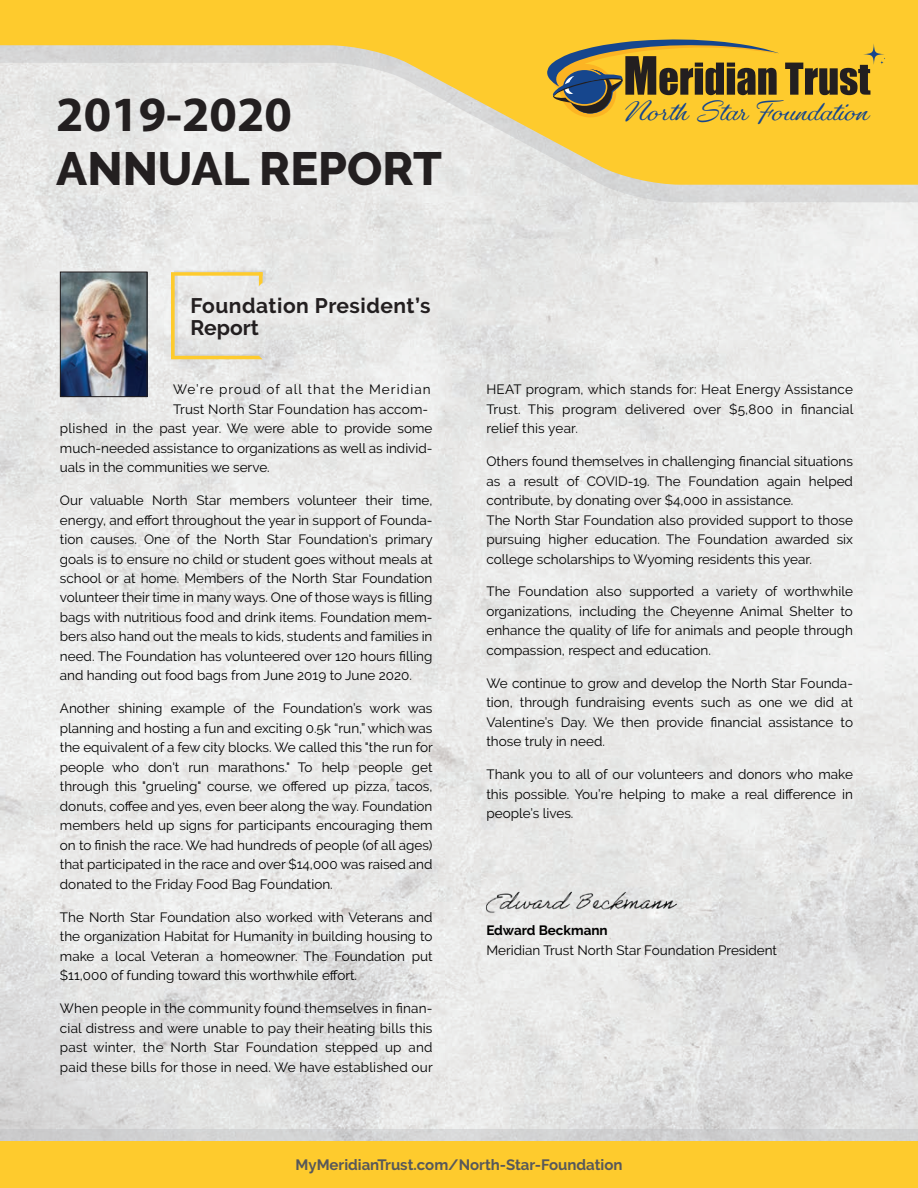
<style>
.page{position:relative;width:918px;height:1188px;background:#fff}
.page>*{position:absolute;margin:0;border:0;box-sizing:border-box;transform-origin:0 0}
.t1{font:700 49.5px "Myriad Pro";color:#231f20}
.t2{font:800 46.5px "Raleway";color:#231f20}
.t3{font:700 26.4px "Gautreaux";letter-spacing:-.015em;color:#16468d}
.t4{font:700 21px/22.5px "Raleway";letter-spacing:.025em;color:#231f20}
.t5{font:700 15px "Raleway";color:#57585a}
.t6{font:13.5px/19.5px "Raleway";color:#000;text-align:justify}
.t7{font:13.5px "Raleway";letter-spacing:.085em;color:#000}
.t8{font:700 13.5px "Raleway";color:#000}
</style>
<div class="page">
<img style="left:1px;top:202px;width:917px;height:928px">
<svg style="left:0;top:185px;width:918px;height:17px;background:#e2e2e2"></svg>
<div style="left:0;top:1130px;width:918px;height:46px;background:linear-gradient(to right,#d0d1d1,#d2d2d3)"></div>
<div style="left:0;top:1142px;width:918px;height:46px;background:#fecb2d"></div>
<svg style="left:0;top:0;width:918px;height:185px;background:#f1d785"></svg>
<img style="left:477px;top:880px;width:207px;height:36px">
<svg style="left:171px;top:271px;width:95px;height:88px;background:#e9e3d1"></svg>
<img style="left:62px;top:274px;width:83px;height:121px">
<div style="left:60px;top:272px;width:87px;height:125px;border:1px solid #211d1e"></div>
<svg style="left:785px;top:63px;width:85px;height:32px;background:#7b6425"></svg>
<svg style="left:545px;top:39px;width:234px;height:80px;background:#ac9037"></svg>
<svg style="left:863px;top:43px;width:22px;height:22px"></svg>
<svg style="left:880px;top:57px;width:6px;height:8px"></svg>
<h1 class="t1" style="left:56px;top:82px;width:237px">2019-2020</h1>
<h2 class="t2" style="left:56px;top:142px;width:387px">ANNUAL REPORT</h2>
<h3 class="t4" style="left:190px;top:294px;width:242px">Foundation President’s<br>Report</h3>
<p class="t7" style="left:173px;top:381px;width:259px">We’re proud of all that the Meridian</p>
<p class="t6" style="left:173px;top:399px;width:257px">Trust North Star Foundation has accom-</p>
<p class="t6" style="left:60px;top:418px;width:374px">plished in the past year. We were able to provide some</p>
<p class="t6" style="left:60px;top:438px;width:374px">much-needed assistance to organizations as well as individ-</p>
<p class="t6" style="left:60px;top:457px;width:211px">uals in the communities we serve.</p>
<p class="t6" style="left:60px;top:490px;width:374px">Our valuable North Star members volunteer their time, energy, and effort throughout the year in support of Founda&shy;tion causes. One of the North Star Foundation's primary goals is to ensure no child or student goes without meals at school or at home. Members of the North Star Foundation volunteer their time in many ways. One of those ways is filling bags with nutritious food and drink items. Foundation mem&shy;bers also hand out the meals to kids, students and families in need. The Foundation has volunteered over 120 hours filling and handing out food bags from June 2019 to June 2020.</p>
<p class="t6" style="left:60px;top:699px;width:374px">Another shining example of the Foundation’s work was planning and hosting a fun and exciting 0.5k “run,” which was the equivalent of a few city blocks. We called this "the run for people who don't run marathons." To help people get through this "grueling" course, we offered up pizza, tacos, donuts, coffee and yes, even beer along the way. Foundation members held up signs for participants encouraging them on to finish the race. We had hundreds of people (of all ages) that participated in the race and over $14,000 was raised and donated to the Friday Food Bag Foundation.</p>
<p class="t6" style="left:60px;top:907px;width:374px">The North Star Foundation also worked with Veterans and the organization Habitat for Humanity in building housing to make a local Veteran a homeowner. The Foundation put $11,000 of funding toward this worthwhile effort.</p>
<p class="t6" style="left:60px;top:999px;width:374px">When people in the community found themselves in finan&shy;cial distress and were unable to pay their heating bills this past winter, the North Star Foundation stepped up and paid these bills for those in need. We have established our</p>
<h3 class="t3" style="left:622px;top:95px;width:247px">North Star Foundation</h3>
<p class="t6" style="left:486px;top:380px;width:368px">HEAT program, which stands for: Heat Energy Assistance Trust. This program delivered over $5,800 in financial relief this year.</p>
<p class="t6" style="left:486px;top:451px;width:368px;text-align:left">Others found themselves in challenging financial situations as a result of COVID-19. The Foundation again helped contribute, by donating over $4,000 in assistance.<br>The North Star Foundation also provided support to those pursuing higher education. The Foundation awarded six college scholarships to Wyoming residents this year.</p>
<p class="t6" style="left:486px;top:582px;width:368px">The Foundation also supported a variety of worthwhile organizations, including the Cheyenne Animal Shelter to enhance the quality of life for animals and people through compassion, respect and education.</p>
<p class="t6" style="left:486px;top:673px;width:368px">We continue to grow and develop the North Star Founda&shy;tion, through fundraising events such as one we did at Valentine’s Day. We then provide financial assistance to those truly in need.</p>
<p class="t6" style="left:486px;top:765px;width:368px">Thank you to all of our volunteers and donors who make this possible. You’re helping to make a real difference in people’s lives.</p>
<p class="t8" style="left:486px;top:923px;width:123px">Edward Beckmann</p>
<p class="t6" style="left:486px;top:940px;width:292px">Meridian Trust North Star Foundation President</p>
<p class="t5" style="left:295px;top:1156px;width:329px">MyMeridianTrust.com/North-Star-Foundation</p>
</div>
